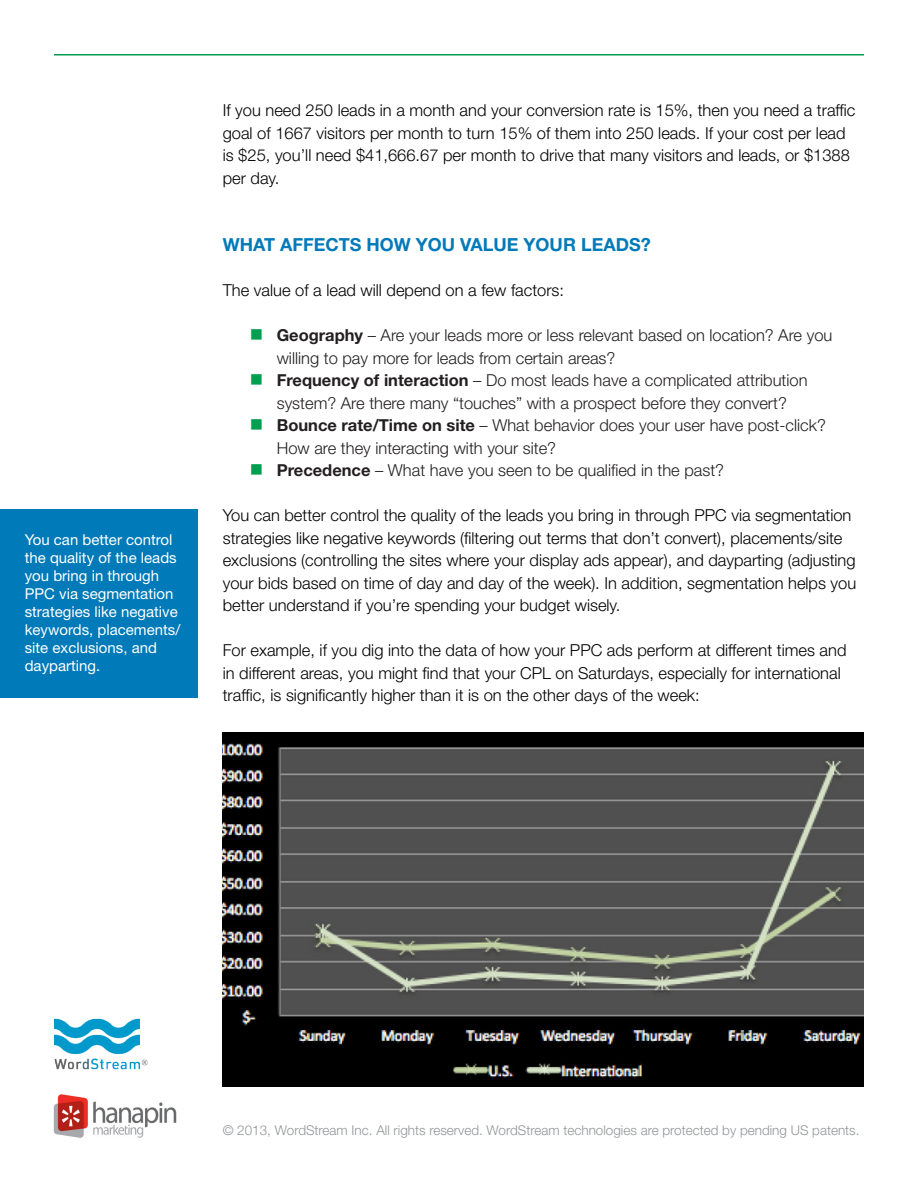
<style>
.page{position:relative;width:918px;height:1188px;background:#fff}
.page>*{position:absolute;margin:0;border:0;box-sizing:border-box;transform-origin:0 0}
.t1{font:700 18px "Helvetica Neue LT Std";color:#007ab8}
.t2{font:300 16.5px/22.5px "Helvetica Neue LT Std";color:#000}
.t3{font:300 16.5px/22.5px "Helvetica Neue LT Std";color:#231f20}
.t4{font:15px/18px "Helvetica Neue LT Std";color:#fff}
.t5{font:300 13.5px "Helvetica Neue LT Std";color:#939598}
.s1{color:#039f50}
.s2{font-weight:700}
</style>
<div class="page">
<hr style="left:54px;top:54px;width:810px;height:2px;background:#039f50">
<img style="left:54px;top:1018px;width:94px;height:52px">
<div style="left:0;top:509px;width:198px;height:189px;background:#007ab8"></div>
<img style="left:223px;top:733px;width:641px;height:353px">
<img style="left:53px;top:1094px;width:124px;height:44px">
<p class="t4" style="left:25px;top:531px;width:157px">You can better control the quality of the leads you bring in through<br>PPC via segmentation strategies like negative keywords, placements/ site exclusions, and dayparting.</p>
<p class="t2" style="left:223px;top:99px;width:634px">If you need 250 leads in a month and your conversion rate is 15%, then you need a traffic goal of 1667 visitors per month to turn 15% of them into 250 leads. If your cost per lead is $25, you’ll need $41,666.67 per month to drive that many visitors and leads, or $1388 per day.</p>
<p class="t1" style="left:223px;top:233px;width:429px">WHAT AFFECTS HOW YOU VALUE YOUR LEADS?</p>
<p class="t2" style="left:223px;top:279px;width:343px">The value of a lead will depend on a few factors:</p>
<p class="t3" style="left:277px;top:324px;width:557px;text-indent:-27px"><span class="s1">■</span> <span class="s2">Geography</span> – Are your leads more or less relevant based on location? Are you willing to pay more for leads from certain areas?</p>
<p class="t3" style="left:250px;top:369px;width:559px;text-align:center"><span class="s1">■</span> <span class="s2">Frequency of interaction</span> – Do most leads have a complicated attribution system? Are there many “touches” with a prospect before they convert?</p>
<p class="t3" style="left:277px;top:414px;width:551px;text-indent:-27px"><span class="s1">■</span> <span class="s2">Bounce rate/Time on site</span> – What behavior does your user have post-click?<br>How are they interacting with your site?</p>
<p class="t3" style="left:250px;top:459px;width:476px"><span class="s1">■</span> <span class="s2">Precedence</span> – What have you seen to be qualified in the past?</p>
<p class="t2" style="left:223px;top:504px;width:635px">You can better control the quality of the leads you bring in through PPC via segmentation strategies like negative keywords (filtering out terms that don’t convert), placements/site exclusions (controlling the sites where your display ads appear), and dayparting (adjusting your bids based on time of day and day of the week). In addition, segmentation helps you better understand if you’re spending your budget wisely.</p>
<p class="t2" style="left:223px;top:639px;width:625px">For example, if you dig into the data of how your PPC ads perform at different times and in different areas, you might find that your CPL on Saturdays, especially for international traffic, is significantly higher than it is on the other days of the week:</p>
<p class="t5" style="left:223px;top:1122px;width:638px">© 2013, WordStream Inc. All rights reserved. WordStream technologies are protected by pending US patents.</p>
</div>
